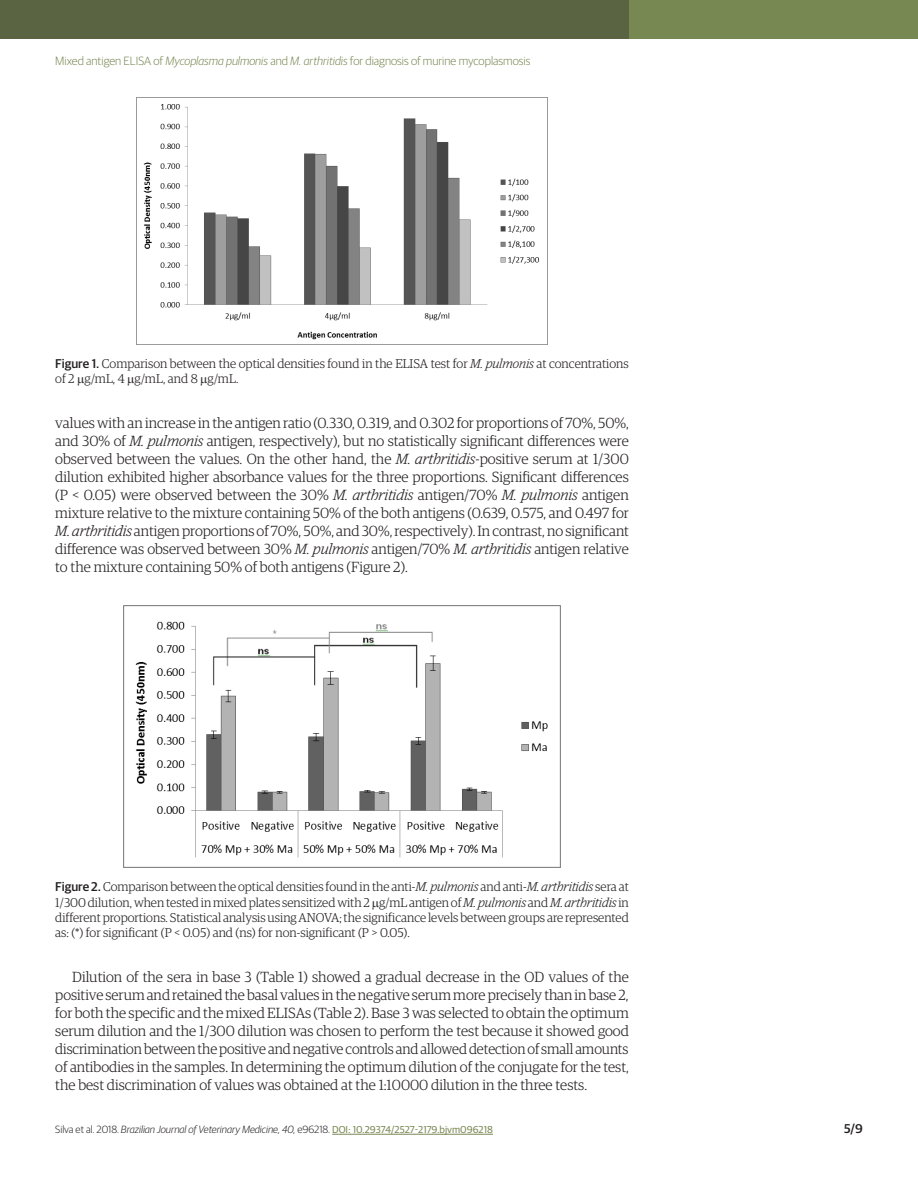
<style>
.page{position:relative;width:918px;height:1188px;background:#fff}
.page>*{position:absolute;margin:0;border:0;box-sizing:border-box;transform-origin:0 0}
.Paragraph{font:300 14.7px/18px "Guardian Egyptian";color:#231f20;text-align:justify}
.FigureCaption{font:300 12.75px/15.3px "Guardian Egyptian";color:#231f20}
.t1{font:500 12.75px "Guardian Sans";color:#231f20}
.t2{font:300 12px "Guardian Sans";color:#788853}
.t3{font:italic 300 10.5px "Guardian Sans";color:#231f20}
.s1{font-style:italic}
.s2{font-family:"Guardian Sans";font-weight:500}
.s3{font-style:normal}
.s4{font-weight:400;font-style:normal;font-size:10.05px;color:#788853}
</style>
<div class="page">
<hr style="left:332px;top:1134px;width:161px;height:1px;background:#788853">
<div style="left:623px;top:0;width:295px;height:38px;background:#788853"></div>
<div style="left:0;top:0;width:629px;height:38px;background:#5a6443"></div>
<img style="left:143px;top:104px;width:397px;height:236px">
<img style="left:124px;top:606px;width:436px;height:262px">
<p class="t2" style="left:55px;top:52px;width:477px">Mixed antigen ELISA of <span class="s1">Mycoplasma pulmonis</span> and <span class="s1">M. arthritidis</span> for diagnosis of murine mycoplasmosis</p>
<p class="FigureCaption" style="left:55px;top:355px;width:575px"><span class="s2">Figure 1.</span> Comparison between the optical densities found in the ELISA test for <span class="s1">M. pulmonis</span> at concentrations of 2 g/mL, 4 g/mL, and 8 g/mL.</p>
<p class="Paragraph" style="left:55px;top:413px;width:575px">values with an increase in the antigen ratio (0.330, 0.319, and 0.302 for proportions of 70%, 50%, and 30% of <span class="s1">M. pulmonis</span> antigen, respectively), but no statistically significant differences were observed between the values. On the other hand, the <span class="s1">M. arthritidis</span>-positive serum at 1/300 dilution exhibited higher absorbance values for the three proportions. Significant differences (P &lt; 0.05) were observed between the 30% <span class="s1">M. arthritidis</span> antigen/70% <span class="s1">M. pulmonis</span> antigen mixture relative to the mixture containing 50% of the both antigens (0.639, 0.575, and 0.497 for <span class="s1">M. arthritidis</span> antigen proportions of 70%, 50%, and 30%, respectively). In contrast, no significant difference was observed between 30% <span class="s1">M. pulmonis</span> antigen/70% <span class="s1">M. arthritidis</span> antigen relative to the mixture containing 50% of both antigens (Figure 2).</p>
<p class="FigureCaption" style="left:55px;top:879px;width:575px;text-align:justify"><span class="s2">Figure 2.</span> Comparison between the optical densities found in the anti-<span class="s1">M. pulmonis</span> and anti-<span class="s1">M. arthritidis</span> sera at 1/300 dilution, when tested in mixed plates sensitized with 2 g/mL antigen of <span class="s1">M. pulmonis</span> and <span class="s1">M. arthritidis</span> in different proportions. Statistical analysis using ANOVA; the significance levels between groups are represented as: (*) for significant (P &lt; 0.05) and (ns) for non-significant (P &gt; 0.05).</p>
<p class="Paragraph" style="left:55px;top:967px;width:575px;text-indent:17px">Dilution of the sera in base 3 (Table 1) showed a gradual decrease in the OD values of the positive serum and retained the basal values in the negative serum more precisely than in base 2, for both the specific and the mixed ELISAs (Table 2). Base 3 was selected to obtain the optimum serum dilution and the 1/300 dilution was chosen to perform the test because it showed good discrimination between the positive and negative controls and allowed detection of small amounts of antibodies in the samples. In determining the optimum dilution of the conjugate for the test, the best discrimination of values was obtained at the 1:10000 dilution in the three tests.</p>
<p class="t3" style="left:55px;top:1122px;width:439px"><span class="s3">Silva et al. 2018.</span> Brazilian Journal of Veterinary Medicine, 40, <span class="s3">e96218.</span> <span class="s4">DOI: 10.29374/2527-2179.bjvm096218</span></p>
<p class="t1" style="left:844px;top:1119px;width:20px">5/9</p>
</div>
